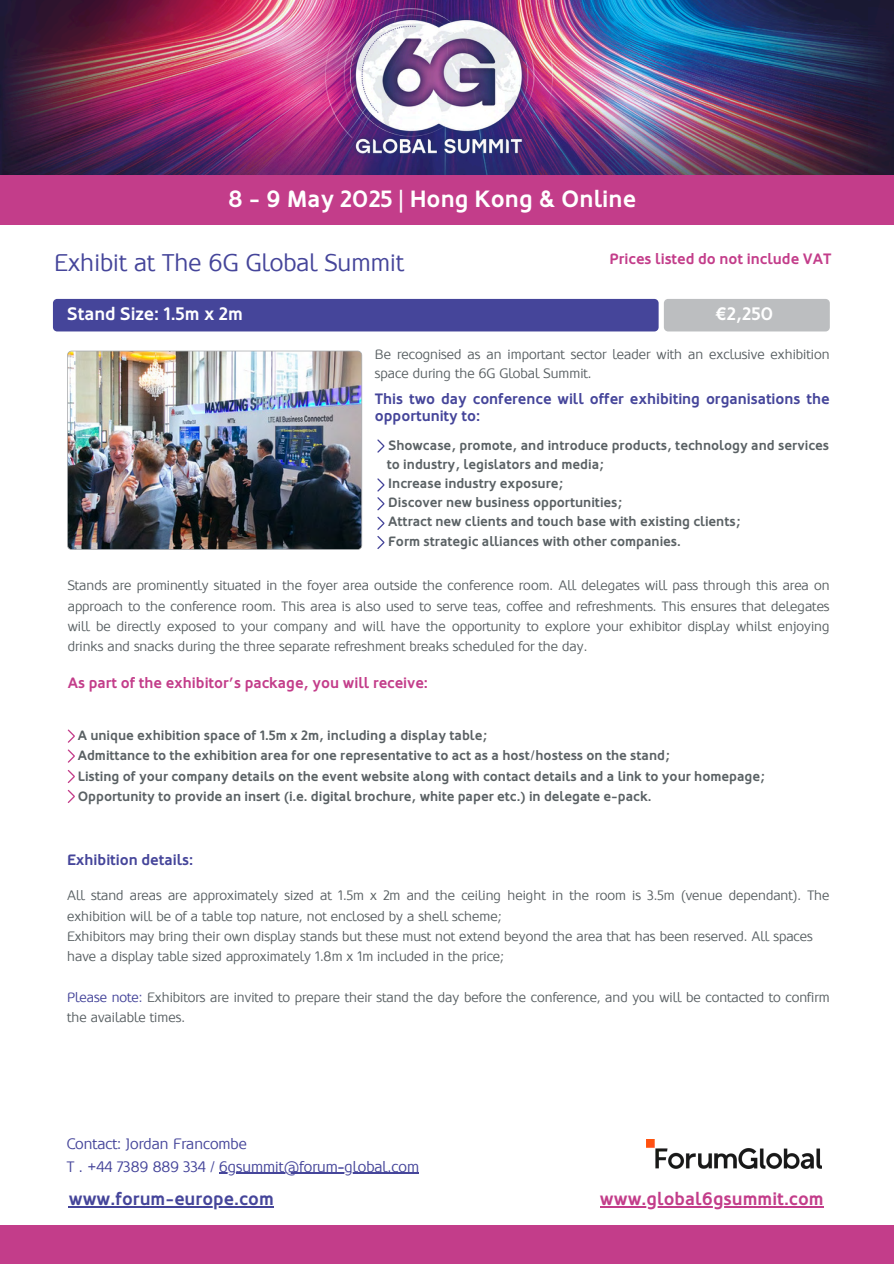
<style>
.page{position:relative;width:894px;height:1264px;background:#fff}
.page>*{position:absolute;margin:0;border:0;box-sizing:border-box;transform-origin:0 0}
.t1{font:24px "Oblik W01";letter-spacing:.005em;color:#45459a}
.t2{font:700 23.4px "Oblik";color:#fff}
.t3{font:700 18px "Oblik";letter-spacing:-.005em;color:#fff}
.t4{font:700 18px "Oblik";color:#c33d8a}
.t5{font:700 18px "Oblik";color:#45459a}
.t6{font:700 15px/16.8px "Oblik";letter-spacing:-.005em;color:#45459a}
.t7{font:700 15px "Oblik";letter-spacing:-.005em;color:#c33d8a}
.t8{font:15px/22.5px "Oblik W01";color:#45459a}
.t9{font:13.5px/20.2px "Oblik W01";color:#5a6164}
.t10{font:700 13.5px/20.2px "Oblik";letter-spacing:-.005em;color:#5a6164}
.s1{color:#fff}
.s2{color:#45459a}
</style>
<div class="page">
<img style="left:67px;top:350px;width:295px;height:200px">
<div style="left:53px;top:299px;width:605px;height:32px;background:#45459a;border-radius:4px"></div>
<div style="left:663px;top:299px;width:166px;height:32px;background:#bcbec0;border-radius:4px"></div>
<svg style="left:377px;top:439px;width:7px;height:13px"></svg>
<svg style="left:377px;top:478px;width:7px;height:13px"></svg>
<svg style="left:377px;top:497px;width:7px;height:13px"></svg>
<svg style="left:377px;top:516px;width:7px;height:14px"></svg>
<svg style="left:377px;top:536px;width:7px;height:13px"></svg>
<svg style="left:68px;top:729px;width:6px;height:13px"></svg>
<svg style="left:68px;top:749px;width:6px;height:13px"></svg>
<svg style="left:68px;top:770px;width:6px;height:13px"></svg>
<svg style="left:68px;top:789px;width:6px;height:14px"></svg>
<div style="left:0;top:1225px;width:893px;height:38px;background:#c33d8a"></div>
<img style="left:646px;top:1139px;width:175px;height:29px">
<hr style="left:69px;top:1205px;width:205px;height:2px;background:#45459a">
<hr style="left:219px;top:1172px;width:200px;height:1px;background:#45459a">
<hr style="left:599px;top:1205px;width:224px;height:2px;background:#c33d8a">
<img style="left:0;top:0;width:893px;height:176px">
<img style="left:111px;top:0;width:691px;height:176px">
<div style="left:0;top:176px;width:893px;height:49px;background:#c33d8a"></div>
<p class="t2" style="left:226px;top:184px;width:433px">30-31 January 2024 / Brussels, Belgium</p>
<p class="t2" style="left:228px;top:185px;width:409px">8 - 9 May 2025 | Hong Kong &amp; On ine</p>
<h2 class="t1" style="left:54px;top:249px;width:351px">Exhibit at The 6G Global Summit</h2>
<h1 class="t7" style="left:609px;top:250px;width:223px">Prices listed do not include VAT</h1>
<p class="t3" style="left:67px;top:304px;width:177px">Stand Size: 1.5m x 2m</p>
<h1 class="t3" style="left:714px;top:304px;width:61px">€2,250</h1>
<h4 class="t9" style="left:375px;top:345px;width:456px;line-height:19.2px">Be recognised as an important sector leader with an exclusive exhibition space during the 6G Global Summit.</h4>
<p class="t6" style="left:375px;top:391px;width:456px">This two day conference will offer exhibiting organisations the opportunity to:</p>
<p class="t10" style="left:388px;top:435px;width:442px">Showcase, promote, and introduce products, technology and services</p>
<p class="t10" style="left:375px;top:454px;width:230px"><span class="s1">t</span> to industry, legislators and media;</p>
<p class="t10" style="left:388px;top:473px;width:176px">Increase industry exposure;</p>
<p class="t10" style="left:388px;top:492px;width:235px">Discover new business opportunities;</p>
<p class="t10" style="left:388px;top:511px;width:353px">Attract new clients and touch base with existing clients;</p>
<p class="t10" style="left:388px;top:531px;width:294px">Form strategic alliances with other companies.</p>
<p class="t9" style="left:68px;top:576px;width:763px;text-align:justify">Stands are prominently situated in the foyer area outside the conference room. All delegates will pass through this area on approach to the conference room. This area is also used to serve teas, coffee and refreshments. This ensures that delegates will be directly exposed to your company and will have the opportunity to explore your exhibitor display whilst enjoying drinks and snacks during the three separate refreshment breaks scheduled for the day.</p>
<p class="t7" style="left:68px;top:674px;width:362px">As part of the exhibitor’s package, you will receive:</p>
<h4 class="t10" style="left:78px;top:725px;width:688px">A unique exhibition space of 1.5m x 2m, including a display table;<br>Admittance to the exhibition area for one representative to act as a host/hostess on the stand;<br>Listing of your company details on the event website along with contact details and a link to your homepage;</h4>
<h6 class="t10" style="left:78px;top:786px;width:575px">Opportunity to provide an insert (i.e. digital brochure, white paper etc.) in delegate e-pack.</h6>
<p class="t6" style="left:67px;top:851px;width:128px">Exhibition details:</p>
<h3 class="t9" style="left:67px;top:885px;width:763px">All stand areas are approximately sized at 1.5m x 2m and the ceiling height in the room is 3.5m (venue dependant). The exhibition will be of a table top nature, not enclosed by a shell scheme;</h3>
<h3 class="t9" style="left:67px;top:926px;width:747px">Exhibitors may bring their own display stands but these must not extend beyond the area that has been reserved. All spaces</h3>
<p class="t9" style="left:67px;top:946px;width:438px">have a display table sized approximately 1.8m x 1m included in the price;</p>
<p class="t9" style="left:67px;top:987px;width:763px"><span class="s2">Please note:</span> Exhibitors are invited to prepare their stand the day before the conference, and you will be contacted to confirm the available times.</p>
<h6 class="t8" style="left:67px;top:1132px;width:354px">Contact: Jordan Francombe<br>T . +44 7389 889 334 / 6gsummit@forum-global.com</h6>
<h4 class="t5" style="left:69px;top:1188px;width:206px">www.forum-europe.com</h4>
<p class="t4" style="left:599px;top:1188px;width:225px">www.global6gsummit.com</p>
</div>
